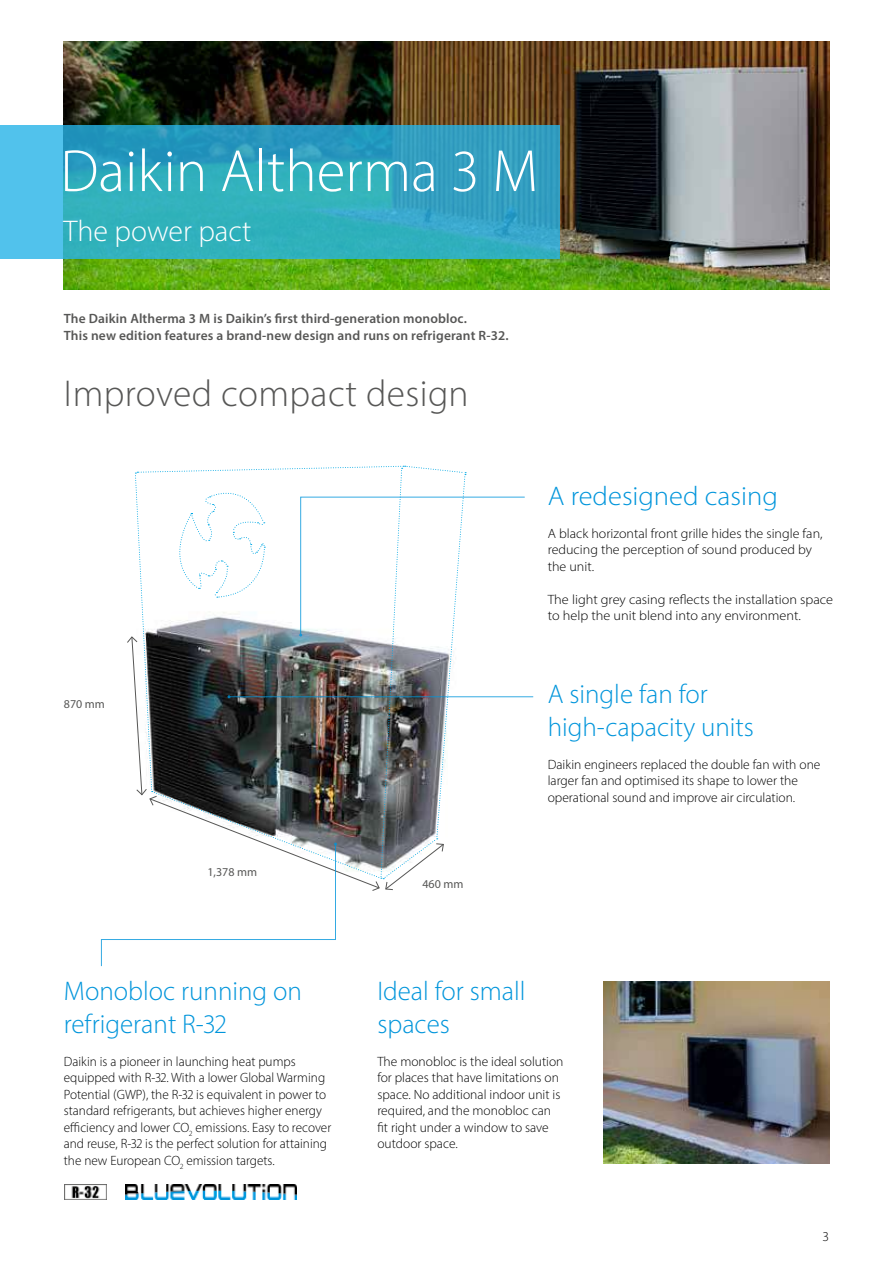
<style>
.page{position:relative;width:893px;height:1263px;background:#fff}
.page>*{position:absolute;margin:0;border:0;box-sizing:border-box;transform-origin:0 0}
.t1{font:300 60px "Myriad Pro";color:#fff}
.t2{font:300 37.5px "Myriad Pro";letter-spacing:.01em;color:#575756}
.t3{font:300 30px "Myriad Pro";color:#fff}
.t4{font:300 27px/33px "Myriad Pro";color:#0095db}
.t5{font:300 27px "Myriad Pro";color:#0095db;scale:1.06 1}
.t6{font:300 13.5px/16.5px "Myriad Pro";color:#000}
.t7{font:600 13.5px/16.5px "Myriad Pro";letter-spacing:.01em;color:#575756}
.t8{font:300 13.5px/16.5px "Myriad Pro";color:#000;scale:1.04 1}
.t9{font:300 13.5px/16.5px "Myriad Pro";color:#000;scale:1.06 1}
.t10{font:12px "Myriad Pro";color:#575756}
</style>
<div class="page">
<img style="left:64px;top:1184px;width:42px;height:16px">
<img style="left:126px;top:1184px;width:171px;height:15px">
<img style="left:604px;top:982px;width:225px;height:181px">
<img style="left:64px;top:41px;width:765px;height:249px">
<svg style="left:1px;top:125px;width:559px;height:134px;background:#33aac3"></svg>
<hr style="left:229px;top:696px;width:304px;height:1px;background:#0095db">
<svg style="left:101px;top:465px;width:424px;height:502px"></svg>
<h1 class="t1" style="left:60px;top:135px;width:479px">Daikin Altherma 3 M</h1>
<h3 class="t3" style="left:64px;top:212px;width:189px">The power pact</h3>
<p class="t7" style="left:64px;top:310px;width:446px">The Daikin Altherma 3 M is Daikin’s first third-generation monobloc.<br>This new edition features a brand-new design and runs on refrigerant R-32.</p>
<h2 class="t2" style="left:64px;top:370px;width:406px">Improved compact design</h2>
<p class="t10" style="left:64px;top:697px;width:43px">870 mm</p>
<p class="t10" style="left:207px;top:864px;width:51px">1,378 mm</p>
<p class="t10" style="left:422px;top:876px;width:43px">460 mm</p>
<h3 class="t5" style="left:548px;top:479px;width:219px">A redesigned casing</h3>
<p class="t8" style="left:548px;top:525px;width:266px">A black horizontal front grille hides the single fan, reducing the perception of sound produced by the unit.</p>
<p class="t9" style="left:548px;top:591px;width:271px">The light grey casing reflects the installation space to help the unit blend into any environment.</p>
<h3 class="t4" style="left:548px;top:677px;width:208px">A single fan for high-capacity units</h3>
<p class="t6" style="left:548px;top:756px;width:274px">Daikin engineers replaced the double fan with one larger fan and optimised its shape to lower the operational sound and improve air circulation.</p>
<h3 class="t4" style="left:64px;top:974px;width:240px">Monobloc running on refrigerant R-32</h3>
<p class="t6" style="left:64px;top:1053px;width:269px">Daikin is a pioneer in launching heat pumps equipped with R-32. With a lower Global Warming Potential (GWP), the R-32 is equivalent in power to standard refrigerants, but achieves higher energy efficiency and lower CO<sub>2</sub> emissions. Easy to recover and reuse, R-32 is the perfect solution for attaining the new European CO<sub>2</sub> emission targets.</p>
<h3 class="t4" style="left:377px;top:974px;width:150px">Ideal for small spaces</h3>
<p class="t6" style="left:377px;top:1053px;width:188px">The monobloc is the ideal solution for places that have limitations on space. No additional indoor unit is required, and the monobloc can fit right under a window to save outdoor space.</p>
<p class="t6" style="left:823px;top:1228px;width:8px">3</p>
</div>
